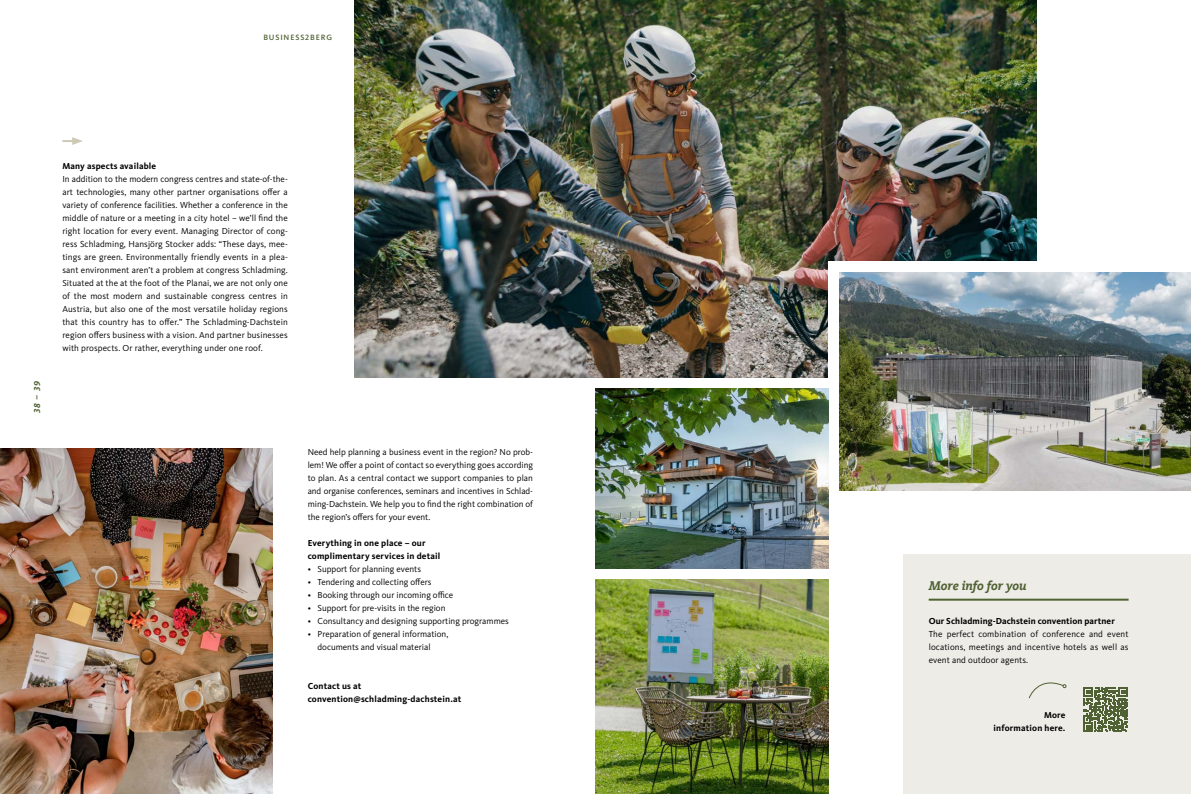
<style>
.page{position:relative;width:1191px;height:794px;background:#fff}
.page>*{position:absolute;margin:0;border:0;box-sizing:border-box;transform-origin:0 0}
.t1{font:italic 700 13px "Kievit Slab Offc";color:#506133}
.t2{font:9px/13px "Kievit Pro";color:#000;text-align:justify}
.t3{font:700 9px/13px "Kievit Pro";letter-spacing:.02em;color:#000}
.t4{font:italic 700 9px "Kievit Slab Pro";color:#506133}
.t5{font:500 8px "Kievit Pro";letter-spacing:.11em;color:#506133}
</style>
<div class="page">
<img style="left:354px;top:0;width:683px;height:377px">
<div style="left:828px;top:261px;width:289px;height:288px;background:#fff"></div>
<img style="left:839px;top:272px;width:352px;height:218px">
<img style="left:595px;top:579px;width:233px;height:215px">
<img style="left:0;top:449px;width:272px;height:345px">
<div style="left:903px;top:555px;width:288px;height:239px;background:#eeece7"></div>
<hr style="left:928px;top:598px;width:200px;height:2px;background:#506133">
<svg style="left:1028px;top:682px;width:38px;height:16px"></svg>
<svg style="left:1083px;top:687px;width:45px;height:45px"></svg>
<svg style="left:62px;top:137px;width:21px;height:8px"></svg>
<img style="left:595px;top:388px;width:233px;height:180px">
<p class="t5" style="left:263px;top:33px;width:70px">BUSINESS2BERG</p>
<p class="t4" style="left:32px;top:413px;width:34px;rotate:-90deg">38 – 39</p>
<p class="t3" style="left:62px;top:159px;width:95px">Many aspects available</p>
<p class="t2" style="left:62px;top:172px;width:227px">In addition to the modern congress centres and state-of-the&shy;art technologies, many other partner organisations offer a variety of conference facilities. Whether a conference in the middle of nature or a meeting in a city hotel – we’ll find the right location for every event. Managing Director of cong&shy;ress Schladming, Hansjörg Stocker adds: “These days, mee&shy;tings are green. Environmentally friendly events in a plea&shy;sant environment aren’t a problem at congress Schladming.<br>Situated at the at the foot of the Planai, we are not only one of the most modern and sustainable congress centres in Austria, but also one of the most versatile holiday regions that this country has to offer.” The Schladming-Dachstein region offers business with a vision. And partner businesses with prospects. Or rather, everything under one roof.</p>
<p class="t2" style="left:308px;top:445px;width:227px">Need help planning a business event in the region? No prob&shy;lem! We offer a point of contact so everything goes according to plan. As a central contact we support companies to plan and organise conferences, seminars and incentives in Schlad&shy;ming-Dachstein. We help you to find the right combination of the region’s offers for your event.</p>
<p class="t3" style="left:308px;top:536px;width:134px">Everything in one place – our complimentary services in detail</p>
<p class="t2" style="left:308px;top:562px;width:115px">• Support for planning events</p>
<p class="t2" style="left:308px;top:575px;width:125px">• Tendering and collecting offers</p>
<p class="t2" style="left:308px;top:588px;width:147px">• Booking through our incoming office</p>
<p class="t2" style="left:308px;top:601px;width:139px">• Support for pre-visits in the region</p>
<p class="t2" style="left:308px;top:614px;width:203px">• Consultancy and designing supporting programmes</p>
<p class="t2" style="left:317px;top:627px;width:132px;text-indent:-10px">• Preparation of general information, documents and visual material</p>
<p class="t3" style="left:308px;top:679px;width:155px">Contact us at convention@schladming-dachstein.at</p>
<h1 class="t1" style="left:928px;top:578px;width:99px">More info for you</h1>
<p class="t3" style="left:928px;top:614px;width:188px">Our Schladming-Dachstein convention partner</p>
<p class="t2" style="left:928px;top:627px;width:201px">The perfect combination of conference and event locations, meetings and incentive hotels as well as event and outdoor agents.</p>
<p class="t3" style="left:993px;top:709px;width:73px;text-align:right">More information here.</p>
</div>
